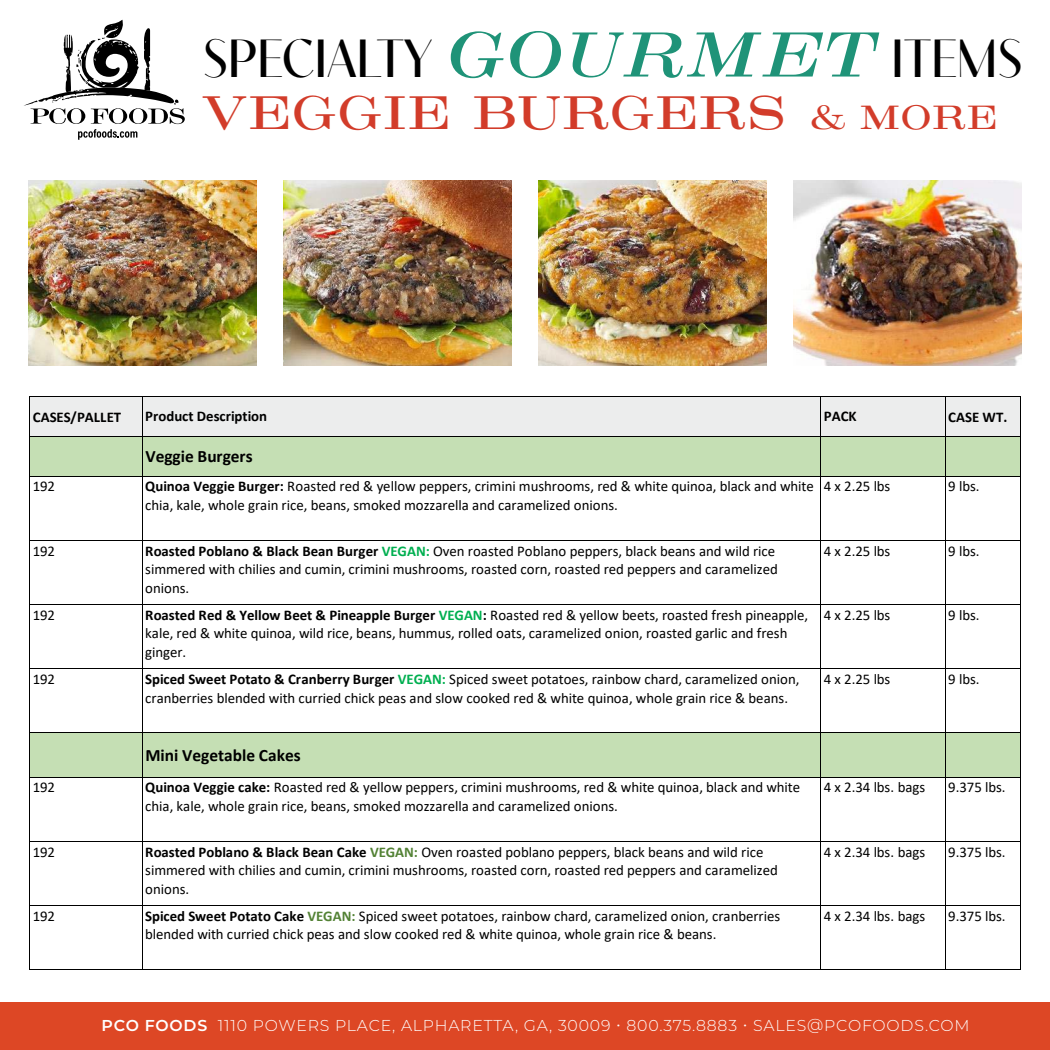
<style>
.page{position:relative;width:1050px;height:1050px;background:#fff}
.page>*{position:absolute;margin:0;border:0;box-sizing:border-box;transform-origin:0 0}
.t1{font:italic 65.45px "Craw Mod URW";letter-spacing:.04em;color:#1f9378}
.t2{font:49px "Craw Mod URW";letter-spacing:.03em;color:#d23c2a}
.t3{font:26.78px "Contralto Big";color:#000}
.t4{font:700 17.32px "Calibri";letter-spacing:-.005em;color:#000}
.t5{font:300 15.75px "Montserrat";letter-spacing:.05em;color:#fff}
.t6{font:14.88px/18.7px "Calibri";letter-spacing:-.005em;color:#000}
.t7{font:700 14.88px "Calibri";letter-spacing:-.005em;color:#000}
.s1{font-size:35px}
.s2{font-weight:700}
.s3{font-weight:700;color:#00af50}
.s4{font-weight:700;color:#538235}
.s5{font-weight:600}
</style>
<div class="page">
<svg style="left:24px;top:20px;width:161px;height:120px"></svg>
<div style="left:29px;top:397px;width:992px;height:40px;background:#eceded"></div>
<div style="left:29px;top:437px;width:992px;height:40px;background:#c5dfb4"></div>
<div style="left:29px;top:733px;width:992px;height:45px;background:#c5dfb4"></div>
<hr style="left:29px;top:397px;width:1px;height:573px;background:#000">
<hr style="left:142px;top:397px;width:1px;height:573px;background:#000">
<hr style="left:821px;top:397px;width:1px;height:573px;background:#000">
<hr style="left:945px;top:397px;width:1px;height:573px;background:#000">
<hr style="left:1021px;top:397px;width:1px;height:573px;background:#000">
<hr style="left:29px;top:396px;width:992px;height:1px;background:#000">
<hr style="left:29px;top:436px;width:992px;height:1px;background:#000">
<hr style="left:29px;top:476px;width:992px;height:1px;background:#000">
<hr style="left:29px;top:540px;width:992px;height:1px;background:#000">
<hr style="left:29px;top:604px;width:992px;height:1px;background:#000">
<hr style="left:29px;top:669px;width:992px;height:1px;background:#000">
<hr style="left:29px;top:733px;width:992px;height:1px;background:#000">
<hr style="left:29px;top:777px;width:992px;height:1px;background:#000">
<hr style="left:29px;top:841px;width:992px;height:1px;background:#000">
<hr style="left:29px;top:905px;width:992px;height:1px;background:#000">
<hr style="left:29px;top:970px;width:992px;height:1px;background:#000">
<div style="left:0;top:1003px;width:1050px;height:47px;background:#dd4725"></div>
<img style="left:28px;top:180px;width:229px;height:186px">
<img style="left:283px;top:180px;width:229px;height:186px">
<img style="left:538px;top:180px;width:229px;height:186px">
<img style="left:793px;top:180px;width:229px;height:186px">
<h3 class="t3" style="left:203px;top:52px;width:231px">SPECIALTY</h3>
<h1 class="t1" style="left:445px;top:16px;width:433px">GOURMET</h1>
<h3 class="t3" style="left:891px;top:52px;width:133px">ITEMS</h3>
<h2 class="t2" style="left:203px;top:83px;width:796px">VEGGIE BURGERS <span class="s1">&amp; MORE</span></h2>
<p class="t7" style="left:33px;top:411px;width:90px">CASES/PALLET</p>
<p class="t7" style="left:145px;top:411px;width:123px">Product Description</p>
<p class="t7" style="left:824px;top:411px;width:34px">PACK</p>
<p class="t7" style="left:948px;top:411px;width:61px">CASE WT.</p>
<p class="t4" style="left:145px;top:450px;width:109px">Veggie Burgers</p>
<p class="t6" style="left:33px;top:478px;width:24px">192</p>
<p class="t6" style="left:145px;top:478px;width:670px"><span class="s2">Quinoa Veggie Burger:</span> Roasted red &amp; yellow peppers, crimini mushrooms, red &amp; white quinoa, black and white chia, kale, whole grain rice, beans, smoked mozzarella and caramelized onions.</p>
<p class="t6" style="left:824px;top:478px;width:68px">4 x 2.25 lbs</p>
<p class="t6" style="left:948px;top:478px;width:33px">9 lbs.</p>
<p class="t6" style="left:33px;top:542px;width:24px">192</p>
<p class="t6" style="left:145px;top:542px;width:634px"><span class="s2">Roasted Poblano &amp; Black Bean Burger</span> <span class="s3">VEGAN:</span> Oven roasted Poblano peppers, black beans and wild rice simmered with chilies and cumin, crimini mushrooms, roasted corn, roasted red peppers and caramelized onions.</p>
<p class="t6" style="left:824px;top:542px;width:68px">4 x 2.25 lbs</p>
<p class="t6" style="left:948px;top:542px;width:33px">9 lbs.</p>
<p class="t6" style="left:33px;top:607px;width:24px">192</p>
<p class="t6" style="left:145px;top:607px;width:665px"><span class="s2">Roasted Red &amp; Yellow Beet &amp; Pineapple Burger</span> <span class="s3">VEGAN</span><span class="s2">:</span> Roasted red &amp; yellow beets, roasted fresh pineapple, kale, red &amp; white quinoa, wild rice, beans, hummus, rolled oats, caramelized onion, roasted garlic and fresh ginger.</p>
<p class="t6" style="left:824px;top:607px;width:68px">4 x 2.25 lbs</p>
<p class="t6" style="left:948px;top:607px;width:33px">9 lbs.</p>
<p class="t6" style="left:33px;top:671px;width:24px">192</p>
<p class="t6" style="left:145px;top:671px;width:656px"><span class="s2">Spiced Sweet Potato &amp; Cranberry Burger</span> <span class="s3">VEGAN:</span> Spiced sweet potatoes, rainbow chard, caramelized onion, cranberries blended with curried chick peas and slow cooked red &amp; white quinoa, whole grain rice &amp; beans.</p>
<p class="t6" style="left:824px;top:671px;width:68px">4 x 2.25 lbs</p>
<p class="t6" style="left:948px;top:671px;width:33px">9 lbs.</p>
<p class="t4" style="left:145px;top:748px;width:157px">Mini Vegetable Cakes</p>
<p class="t6" style="left:33px;top:779px;width:24px">192</p>
<p class="t6" style="left:145px;top:779px;width:656px"><span class="s2">Quinoa Veggie cake:</span> Roasted red &amp; yellow peppers, crimini mushrooms, red &amp; white quinoa, black and white chia, kale, whole grain rice, beans, smoked mozzarella and caramelized onions.</p>
<p class="t6" style="left:824px;top:779px;width:103px">4 x 2.34 lbs. bags</p>
<p class="t6" style="left:948px;top:779px;width:59px">9.375 lbs.</p>
<p class="t6" style="left:33px;top:843px;width:24px">192</p>
<p class="t6" style="left:145px;top:843px;width:634px"><span class="s2">Roasted Poblano &amp; Black Bean Cake</span> <span class="s4">VEGAN:</span> Oven roasted poblano peppers, black beans and wild rice simmered with chilies and cumin, crimini mushrooms, roasted corn, roasted red peppers and caramelized onions.</p>
<p class="t6" style="left:824px;top:843px;width:103px">4 x 2.34 lbs. bags</p>
<p class="t6" style="left:948px;top:843px;width:59px">9.375 lbs.</p>
<p class="t6" style="left:33px;top:908px;width:24px">192</p>
<p class="t6" style="left:145px;top:908px;width:637px"><span class="s2">Spiced Sweet Potato Cake</span> <span class="s4">VEGAN:</span> Spiced sweet potatoes, rainbow chard, caramelized onion, cranberries blended with curried chick peas and slow cooked red &amp; white quinoa, whole grain rice &amp; beans.</p>
<p class="t6" style="left:824px;top:908px;width:103px">4 x 2.34 lbs. bags</p>
<p class="t6" style="left:948px;top:908px;width:59px">9.375 lbs.</p>
<p class="t5" style="left:101px;top:1019px;width:870px"><span class="s5">PCO FOODS</span> 1110 POWERS PLACE, ALPHARETTA, GA, 30009 • 800.375.8883 • SALES@PCOFOODS.COM</p>
</div>
